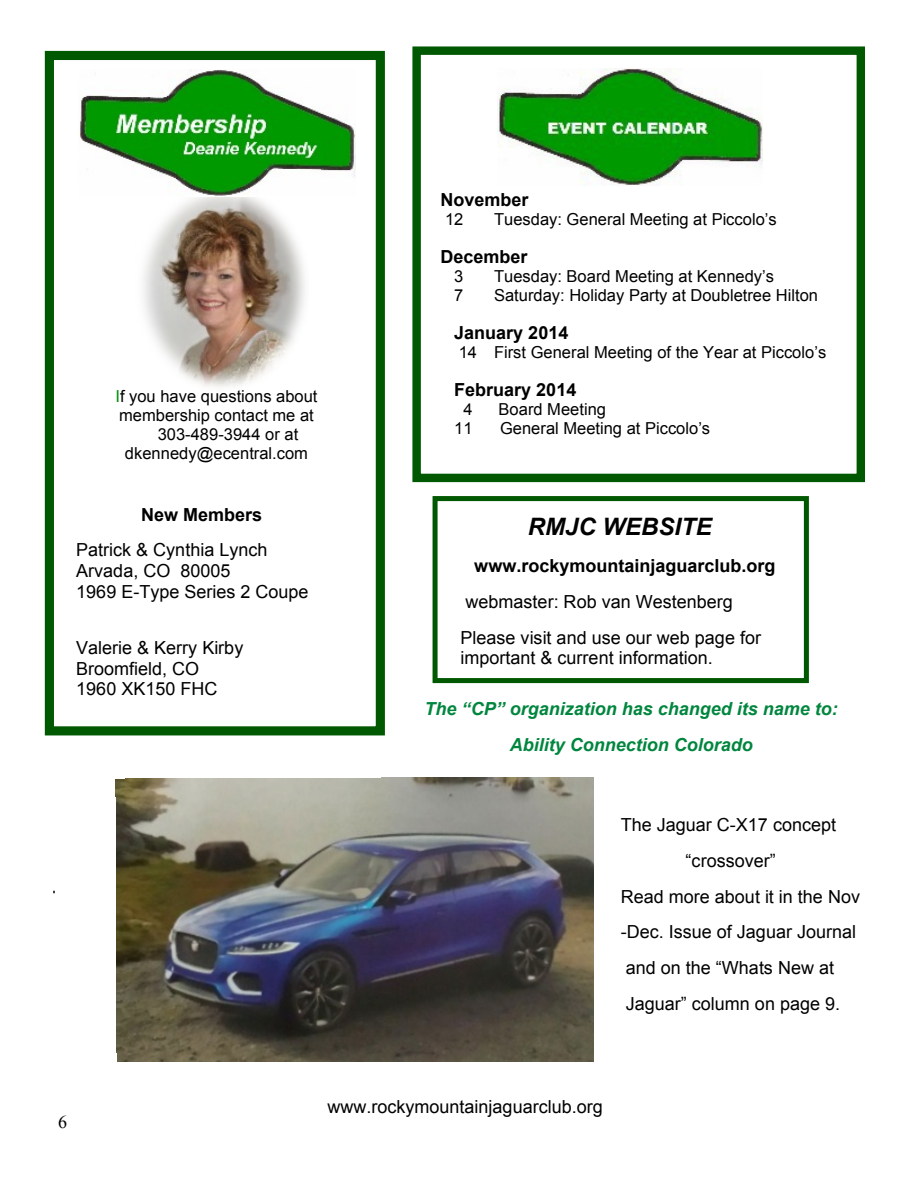
<style>
.page{position:relative;width:918px;height:1188px;background:#fff}
.page>*{position:absolute;margin:0;border:0;box-sizing:border-box;transform-origin:0 0}
.t1{font:italic 700 24px "Arial";color:#000}
.t2{font:18px/20.7px "Arial";color:#000}
.t3{font:700 18px "Arial";color:#000}
.t4{font:italic 700 18px/35.7px "Arial";color:#00863e;text-align:center}
.t5{font:18px "Times New Roman";color:#000}
.t6{font:16.5px "Arial";color:#000}
.s1{color:#009006}
</style>
<div class="page">
<img style="left:498px;top:68px;width:264px;height:117px">
<div style="left:412px;top:46px;width:453px;height:436px;border:8px solid #005800"></div>
<img style="left:143px;top:197px;width:162px;height:190px">
<div style="left:45px;top:51px;width:340px;height:684px;border:9px solid #005800"></div>
<img style="left:78px;top:69px;width:278px;height:127px">
<div style="left:433px;top:496px;width:376px;height:187px;border:5px solid #005800"></div>
<img style="left:115px;top:777px;width:479px;height:284px">
<p class="t6" style="left:115px;top:390px;width:204px"><span class="s1">I</span>f you have questions about</p>
<p class="t6" style="left:119px;top:409px;width:196px">membership contact me at</p>
<p class="t6" style="left:158px;top:428px;width:142px">303-489-3944 or at</p>
<p class="t6" style="left:125px;top:447px;width:185px">dkennedy@ecentral.com</p>
<p class="t3" style="left:141px;top:508px;width:123px">New Members</p>
<p class="t2" style="left:76px;top:541px;width:234px">Patrick &amp; Cynthia Lynch<br>Arvada, CO 80005<br>1969 E-Type Series 2 Coupe</p>
<p class="t2" style="left:76px;top:639px;width:169px">Valerie &amp; Kerry Kirby<br>Broomfield, CO<br>1960 XK150 FHC</p>
<p class="t3" style="left:440px;top:193px;width:90px">November</p>
<p class="t6" style="left:445px;top:213px;width:20px">12</p>
<p class="t6" style="left:494px;top:213px;width:284px">Tuesday: General Meeting at Piccolo’s</p>
<p class="t3" style="left:440px;top:250px;width:89px">December</p>
<p class="t6" style="left:454px;top:270px;width:11px">3</p>
<p class="t6" style="left:494px;top:270px;width:282px">Tuesday: Board Meeting at Kennedy’s</p>
<p class="t6" style="left:454px;top:289px;width:11px">7</p>
<p class="t6" style="left:494px;top:289px;width:326px">Saturday: Holiday Party at Doubletree Hilton</p>
<p class="t3" style="left:454px;top:326px;width:116px">January 2014</p>
<p class="t6" style="left:459px;top:346px;width:369px">14 First General Meeting of the Year at Piccolo’s</p>
<p class="t3" style="left:454px;top:383px;width:124px">February 2014</p>
<p class="t6" style="left:463px;top:403px;width:11px">4</p>
<p class="t6" style="left:499px;top:403px;width:109px">Board Meeting</p>
<p class="t6" style="left:454px;top:422px;width:20px">11</p>
<p class="t6" style="left:500px;top:422px;width:212px">General Meeting at Piccolo’s</p>
<h1 class="t1" style="left:528px;top:518px;width:186px">RMJC WEBSITE</h1>
<p class="t3" style="left:474px;top:559px;width:303px">www.rockymountainjaguarclub.org</p>
<p class="t2" style="left:461px;top:586px;width:302px;line-height:35.7px">webmaster: Rob van Westenberg<br>Please visit and use our web page for</p>
<p class="t2" style="left:461px;top:649px;width:254px">important &amp; current information.</p>
<p class="t4" style="left:425px;top:692px;width:415px">The “CP” organization has changed its name to:<br>Ability Connection Colorado</p>
<p class="t2" style="left:621px;top:816px;width:217px">The Jaguar C-X17 concept</p>
<p class="t2" style="left:686px;top:852px;width:92px">“crossover”</p>
<p class="t2" style="left:621px;top:888px;width:241px">Read more about it in the Nov</p>
<p class="t2" style="left:621px;top:923px;width:237px">-Dec. Issue of Jaguar Journal</p>
<p class="t2" style="left:626px;top:959px;width:210px">and on the “Whats New at</p>
<p class="t2" style="left:626px;top:995px;width:216px">Jaguar” column on page 9.</p>
<p class="t5" style="left:58px;top:1116px;width:10px">6</p>
<p class="t2" style="left:327px;top:1098px;width:277px">www.rockymountainjaguarclub.org</p>
</div>
